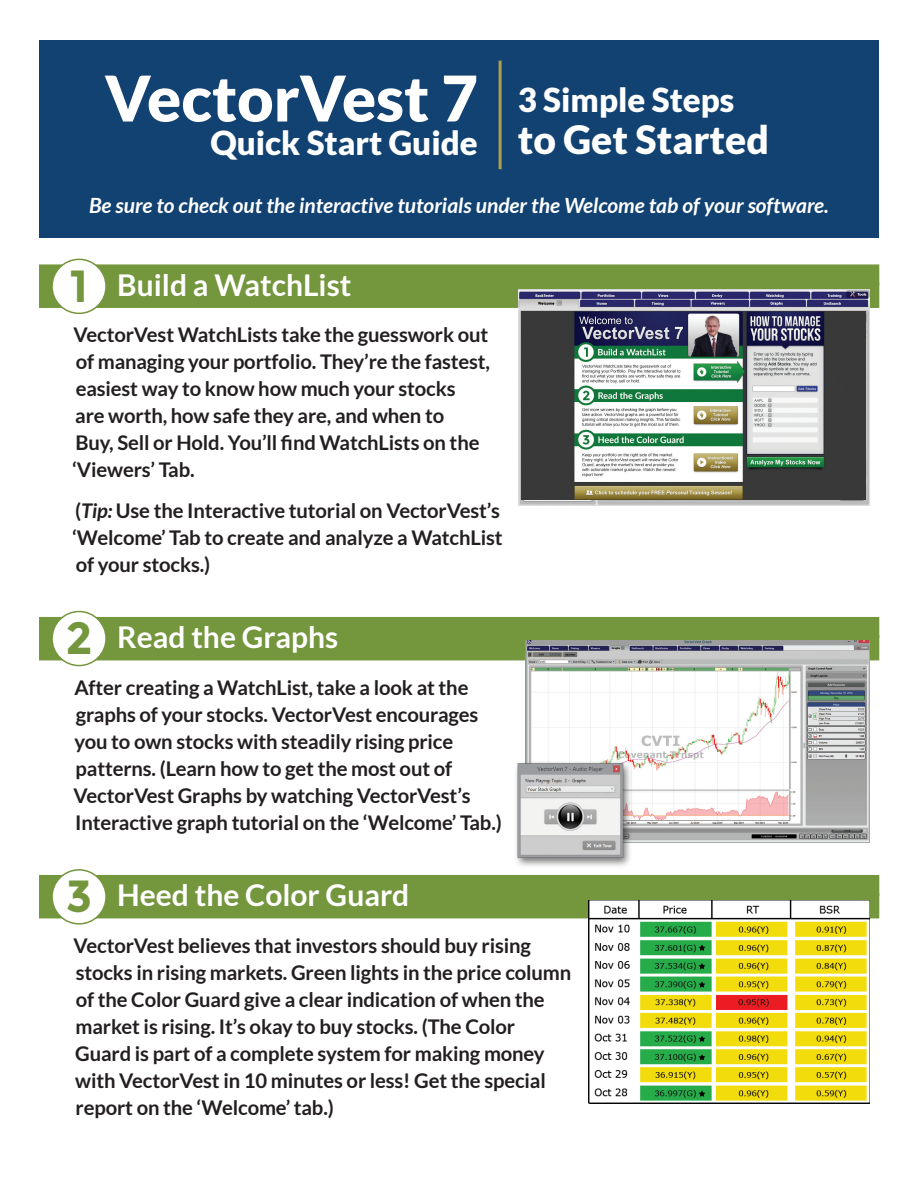
<style>
.page{position:relative;width:918px;height:1188px;background:#fff}
.page>*{position:absolute;margin:0;border:0;box-sizing:border-box;transform-origin:0 0}
.t1{font:900 63px "Lato";color:#fff}
.t2{font:700 45px "Montserrat";color:#74963d}
.t3{font:900 39px "Lato";color:#fff}
.t4{font:900 33px "Lato";color:#fff}
.t5{font:700 30px "Lato";color:#fff}
.t6{font:italic 700 21px "Lato";color:#fff}
.t7{font:700 20.25px/27px "Lato";letter-spacing:-.005em;color:#231f20}
.s1{font-style:italic}
</style>
<div class="page">
<div style="left:39px;top:264px;width:840px;height:21px;background:#74963d"></div>
<div style="left:39px;top:282px;width:840px;height:26px;background:#74963d"></div>
<div style="left:39px;top:617px;width:840px;height:21px;background:#74963d"></div>
<div style="left:39px;top:635px;width:840px;height:25px;background:#74963d"></div>
<div style="left:39px;top:875px;width:840px;height:21px;background:#74963d"></div>
<div style="left:39px;top:893px;width:840px;height:25px;background:#74963d"></div>
<div style="left:52px;top:259px;width:54px;height:54px;background:#fff;border-radius:50%"></div>
<div style="left:51px;top:259px;width:56px;height:55px;border:2px solid #74963d;border-radius:50%"></div>
<div style="left:52px;top:612px;width:54px;height:54px;background:#fff;border-radius:50%"></div>
<div style="left:51px;top:611px;width:56px;height:55px;border:2px solid #74963d;border-radius:50%"></div>
<div style="left:52px;top:870px;width:54px;height:54px;background:#fff;border-radius:50%"></div>
<div style="left:51px;top:869px;width:56px;height:56px;border:2px solid #74963d;border-radius:50%"></div>
<div style="left:39px;top:40px;width:840px;height:198px;background:#124271"></div>
<hr style="left:499px;top:61px;width:3px;height:108px;background:#b19e49">
<img style="left:518px;top:289px;width:352px;height:216px">
<img style="left:526px;top:640px;width:344px;height:203px">
<img style="left:589px;top:900px;width:281px;height:203px">
<img style="left:516px;top:761px;width:117px;height:105px">
<img style="left:521px;top:311px;width:345px;height:189px">
<h1 class="t1" style="left:105px;top:62px;width:375px">VectorVest 7</h1>
<h3 class="t4" style="left:210px;top:123px;width:269px">Quick Start Guide</h3>
<h3 class="t4" style="left:518px;top:81px;width:218px">3 Simple Steps</h3>
<h3 class="t3" style="left:518px;top:117px;width:253px">to Get Started</h3>
<p class="t6" style="left:89px;top:193px;width:741px">Be sure to check out the interactive tutorials under the Welcome tab of your software.</p>
<h2 class="t2" style="left:70px;top:259px;width:20px">1</h2>
<h3 class="t5" style="left:117px;top:268px;width:236px">Build a WatchList</h3>
<p class="t7" style="left:72px;top:321px;width:420px">VectorVest WatchLists take the guesswork out of managing your portfolio. They’re the fastest, easiest way to know how much your stocks<br>are worth, how safe they are, and when to<br>Buy, Sell or Hold. You’ll find WatchLists on the ‘Viewers’ Tab.</p>
<p class="t7" style="left:72px;top:497px;width:432px">(<span class="s1">Tip:</span> Use the Interactive tutorial on VectorVest’s ‘Welcome’ Tab to create and analyze a WatchList of your stocks.)</p>
<h2 class="t2" style="left:65px;top:611px;width:29px">2</h2>
<h3 class="t5" style="left:117px;top:620px;width:223px">Read the Graphs</h3>
<p class="t7" style="left:74px;top:674px;width:430px">After creating a WatchList, take a look at the graphs of your stocks. VectorVest encourages you to own stocks with steadily rising price patterns. (Learn how to get the most out of VectorVest Graphs by watching VectorVest’s Interactive graph tutorial on the ‘Welcome’ Tab.)</p>
<h2 class="t2" style="left:66px;top:870px;width:28px">3</h2>
<h3 class="t5" style="left:117px;top:878px;width:294px">Heed the Color Guard</h3>
<p class="t7" style="left:74px;top:932px;width:499px">VectorVest believes that investors should buy rising stocks in rising markets. Green lights in the price column of the Color Guard give a clear indication of when the market is rising. It’s okay to buy stocks. (The Color Guard is part of a complete system for making money with VectorVest in 10 minutes or less! Get the special report on the ‘Welcome’ tab.)</p>
</div>
